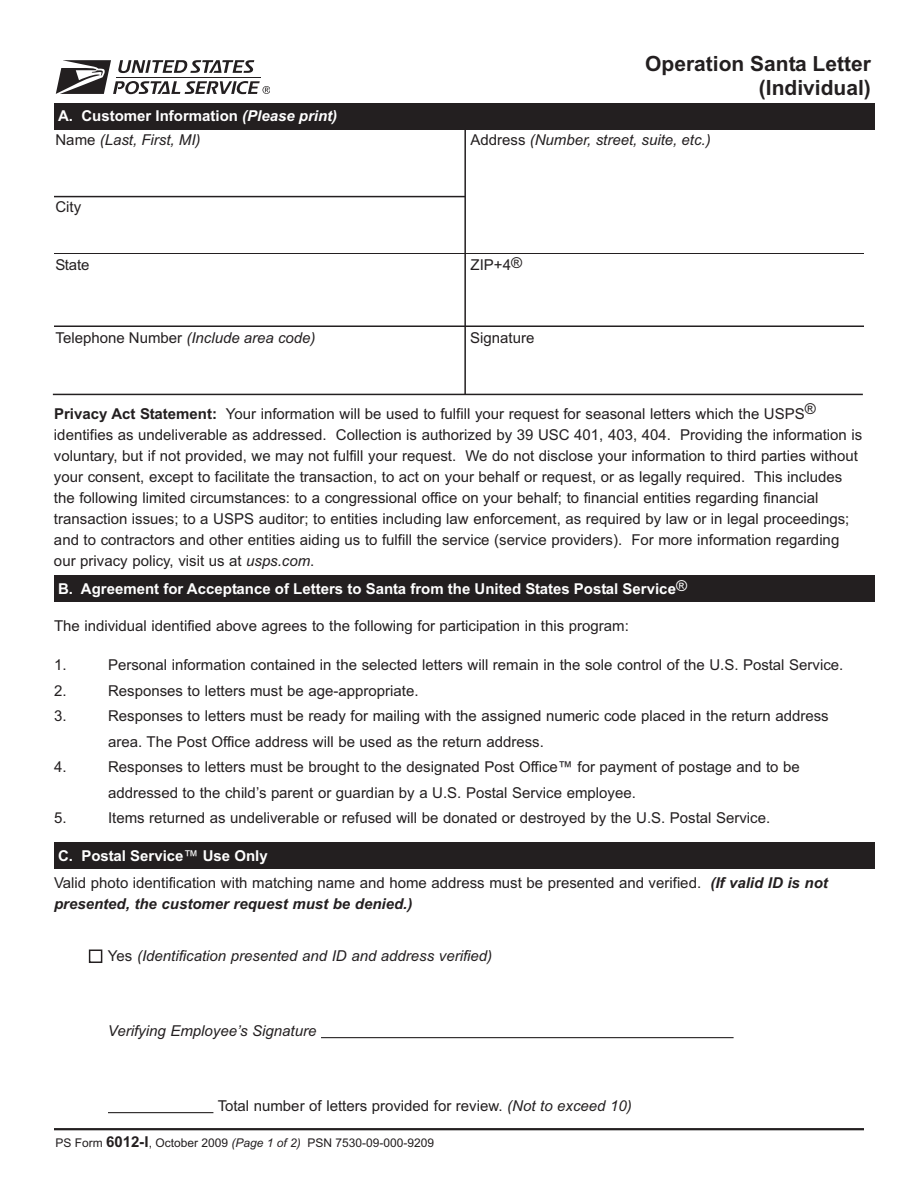
<style>
.page{position:relative;width:918px;height:1188px;background:#fff}
.page>*{position:absolute;margin:0;border:0;box-sizing:border-box;transform-origin:0 0}
.t1{font:700 21px/24px "Arial";color:#231f20;text-align:right}
.t2{font:15px/21px "Arial";color:#231f20}
.t3{font:italic 15px "Arial";color:#231f20}
.t4{font:700 15px "Arial";color:#fff}
.t5{font:12px "Arial";color:#231f20}
.s1{font-style:italic}
.s2{font-style:normal}
.s3{font-weight:700}
.s4{font-weight:400}
.s5{font-weight:700;font-style:italic}
.s6{font-weight:700;font-size:15px}
</style>
<div class="page">
<hr style="left:54px;top:1128px;width:810px;height:2px;background:#231f20">
<hr style="left:54px;top:253px;width:810px;height:1px;background:#231f20">
<hr style="left:54px;top:326px;width:810px;height:1px;background:#231f20">
<hr style="left:53px;top:394px;width:810px;height:1px;background:#231f20">
<div style="left:54px;top:103px;width:821px;height:27px;background:#231f20"></div>
<hr style="left:54px;top:196px;width:411px;height:1px;background:#231f20">
<hr style="left:464px;top:129px;width:2px;height:265px;background:#231f20">
<hr style="left:321px;top:1037px;width:413px;height:1px;background:#231f20">
<hr style="left:108px;top:1112px;width:105px;height:1px;background:#231f20">
<svg style="left:55px;top:60px;width:215px;height:35px"></svg>
<div style="left:54px;top:575px;width:821px;height:27px;background:#231f20"></div>
<div style="left:54px;top:842px;width:821px;height:27px;background:#231f20"></div>
<div style="left:89px;top:950px;width:13px;height:13px;border:2px solid #231f20"></div>
<p class="t4" style="left:58px;top:107px;width:281px">A. Customer Information <span class="s1">(Please print)</span></p>
<p class="t3" style="left:56px;top:131px;width:147px"><span class="s2">Name</span> (Last, First, MI)</p>
<p class="t2" style="left:56px;top:196px;width:27px">City</p>
<p class="t2" style="left:56px;top:254px;width:36px">State</p>
<p class="t3" style="left:56px;top:329px;width:262px"><span class="s2">Telephone Number</span> (Include area code)</p>
<h3 class="t1" style="left:645px;top:52px;width:227px">Operation Santa Letter (Individual)</h3>
<p class="t3" style="left:471px;top:131px;width:242px"><span class="s2">Address</span> (Number, street, suite, etc.)</p>
<p class="t2" style="left:471px;top:254px;width:53px">ZIP+4®</p>
<p class="t2" style="left:470px;top:327px;width:66px">Signature</p>
<p class="t2" style="left:54px;top:404px;width:810px"><span class="s3">Privacy Act Statement:</span> Your information will be used to fulfill your request for seasonal letters which the USPS® identifies as undeliverable as addressed. Collection is authorized by 39 USC 401, 403, 404. Providing the information is voluntary, but if not provided, we may not fulfill your request. We do not disclose your information to third parties without your consent, except to facilitate the transaction, to act on your behalf or request, or as legally required. This includes the following limited circumstances: to a congressional office on your behalf; to financial entities regarding financial transaction issues; to a USPS auditor; to entities including law enforcement, as required by law or in legal proceedings; and to contractors and other entities aiding us to fulfill the service (service providers). For more information regarding our privacy policy, visit us at <span class="s1">usps.com</span>.</p>
<p class="t4" style="left:58px;top:580px;width:631px">B. Agreement for Acceptance of Letters to Santa from the United States Postal Service<sup>®</sup></p>
<p class="t2" style="left:54px;top:615px;width:576px">The individual identified above agrees to the following for participation in this program:</p>
<p class="t2" style="left:54px;top:654px;width:14px">1.</p>
<p class="t2" style="left:108px;top:654px;width:737px">Personal information contained in the selected letters will remain in the sole control of the U.S. Postal Service.</p>
<p class="t2" style="left:54px;top:680px;width:14px">2.</p>
<p class="t2" style="left:108px;top:680px;width:312px">Responses to letters must be age-appropriate.</p>
<p class="t2" style="left:54px;top:705px;width:14px">3.</p>
<p class="t2" style="left:108px;top:703px;width:722px;line-height:25.5px">Responses to letters must be ready for mailing with the assigned numeric code placed in the return address area. The Post Office address will be used as the return address.</p>
<p class="t2" style="left:54px;top:756px;width:14px">4.</p>
<p class="t2" style="left:108px;top:754px;width:693px;line-height:25.5px">Responses to letters must be brought to the designated Post Office™ for payment of postage and to be addressed to the child’s parent or guardian by a U.S. Postal Service employee.</p>
<p class="t2" style="left:54px;top:807px;width:14px">5.</p>
<p class="t2" style="left:108px;top:807px;width:664px">Items returned as undeliverable or refused will be donated or destroyed by the U.S. Postal Service.</p>
<p class="t4" style="left:58px;top:847px;width:211px">C. Postal Service<span class="s4">™</span> Use Only</p>
<p class="t2" style="left:54px;top:873px;width:775px">Valid photo identification with matching name and home address must be presented and verified. <span class="s5">(If valid ID is not presented, the customer request must be denied.)</span></p>
<p class="t3" style="left:108px;top:947px;width:386px"><span class="s2">Yes</span> (Identification presented and ID and address verified)</p>
<p class="t3" style="left:108px;top:1022px;width:210px">Verifying Employee’s Signature</p>
<p class="t2" style="left:218px;top:1095px;width:416px">Total number of letters provided for review. <span class="s1">(Not to exceed 10)</span></p>
<p class="t5" style="left:56px;top:1136px;width:380px">PS Form <span class="s6">6012-I</span>, October 2009 <span class="s1">(Page 1 of 2)</span> PSN 7530-09-000-9209</p>
</div>
